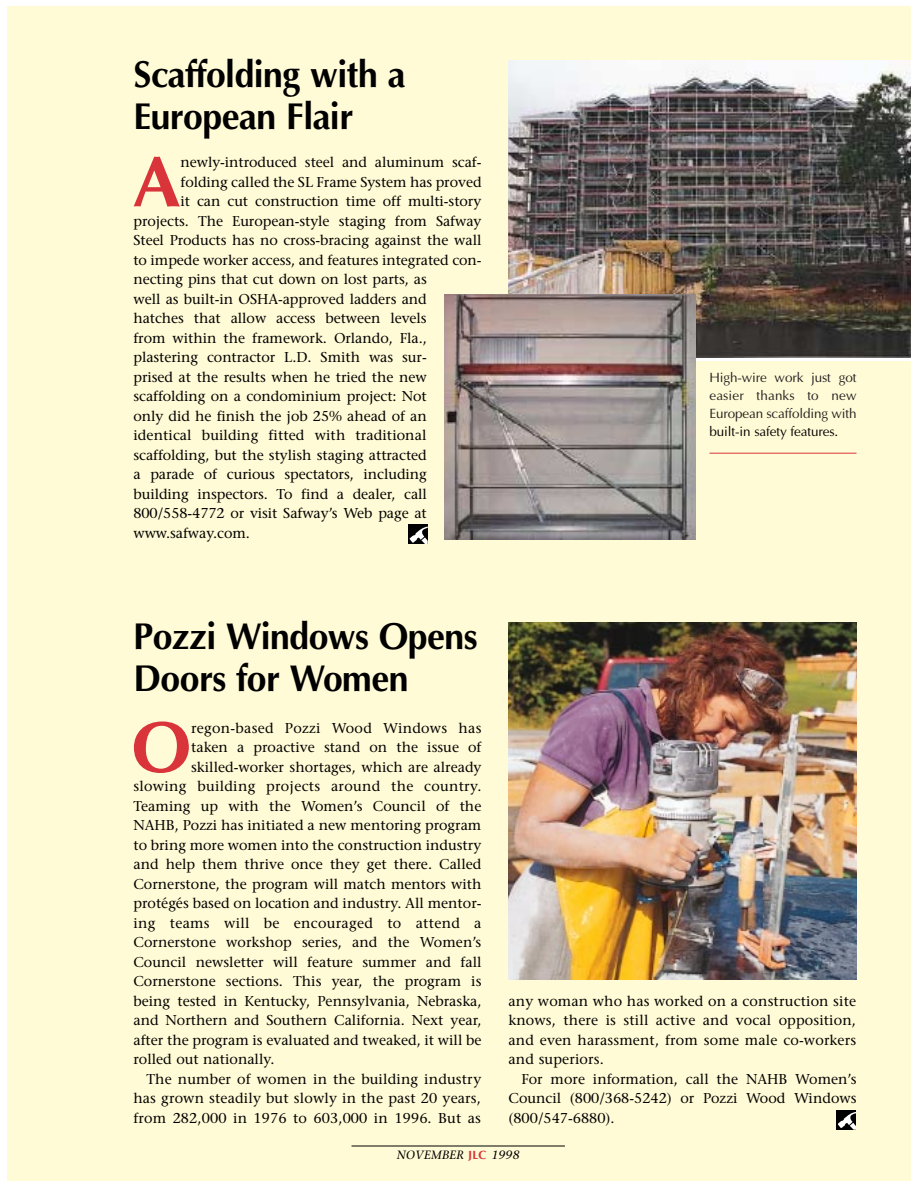
<style>
.page{position:relative;width:918px;height:1188px;background:#fff}
.page>*{position:absolute;margin:0;border:0;box-sizing:border-box;transform-origin:0 0}
.t1{font:700 71.85px "Optima";color:#d8343a}
.t2{font:700 37.5px/42px "Optima";letter-spacing:-.015em;color:#000;scale:.95 1}
.t3{font:14.25px/19.5px "Stone Serif";color:#000;text-align:justify}
.t4{font:14.25px "Stone Serif";letter-spacing:.02em;color:#000}
.t5{font:13.5px/18px "Optima";letter-spacing:-.01em;color:#231f20;text-align:justify}
.t6{font:13.5px "Optima";letter-spacing:-.01em;color:#000}
.t7{font:italic 12px "Stone Serif";letter-spacing:.015em;color:#000}
.s1{font-family:"Optima";font-weight:700;font-style:normal;color:#d8343a}
</style>
<div class="page">
<img style="left:7px;top:6px;width:904px;height:1175px">
<h2 class="t2" style="left:133px;top:57px;width:288px">Scaffolding with a<br>European Flair</h2>
<h1 class="t1" style="left:133px;top:152px;width:49px">A</h1>
<p class="t3" style="left:180px;top:154px;width:303px">newly-introduced steel and aluminum scaf-</p>
<p class="t3" style="left:180px;top:174px;width:303px">folding called the SL Frame System has proved</p>
<p class="t3" style="left:180px;top:193px;width:303px">it can cut construction time off multi-story</p>
<p class="t3" style="left:133px;top:213px;width:350px">projects. The European-style staging from Safway</p>
<p class="t3" style="left:133px;top:232px;width:350px">Steel Products has no cross-bracing against the wall</p>
<p class="t3" style="left:133px;top:252px;width:350px">to impede worker access, and features integrated con-</p>
<p class="t3" style="left:133px;top:271px;width:295px">necting pins that cut down on lost parts, as</p>
<p class="t3" style="left:133px;top:291px;width:295px">well as built-in OSHA-approved ladders and</p>
<p class="t3" style="left:133px;top:310px;width:295px">hatches that allow access between levels</p>
<p class="t3" style="left:133px;top:330px;width:295px">from within the framework. Orlando, Fla.,</p>
<p class="t3" style="left:133px;top:349px;width:295px">plastering contractor L.D. Smith was sur-</p>
<p class="t3" style="left:133px;top:369px;width:295px">prised at the results when he tried the new</p>
<p class="t3" style="left:133px;top:388px;width:295px">scaffolding on a condominium project: Not</p>
<p class="t3" style="left:133px;top:408px;width:295px">only did he finish the job 25% ahead of an</p>
<p class="t3" style="left:133px;top:427px;width:295px">identical building fitted with traditional</p>
<p class="t3" style="left:133px;top:447px;width:295px">scaffolding, but the stylish staging attracted</p>
<p class="t3" style="left:133px;top:466px;width:295px">a parade of curious spectators, including</p>
<p class="t3" style="left:133px;top:486px;width:295px">building inspectors. To find a dealer, call</p>
<p class="t3" style="left:133px;top:505px;width:295px">800/558-4772 or visit Safway’s Web page at</p>
<p class="t3" style="left:133px;top:525px;width:118px">www.safway.com.</p>
<p class="t5" style="left:710px;top:369px;width:149px">High-wire work just got easier thanks to new European scaffolding with</p>
<p class="t6" style="left:710px;top:425px;width:130px">built-in safety features.</p>
<h2 class="t2" style="left:133px;top:618px;width:364px">Pozzi Windows Opens<br>Doors for Women</h2>
<h1 class="t1" style="left:131px;top:718px;width:61px">O</h1>
<p class="t4" style="left:191px;top:722px;width:292px">regon-based Pozzi Wood Windows has</p>
<p class="t3" style="left:191px;top:739px;width:292px">taken a proactive stand on the issue of</p>
<p class="t3" style="left:191px;top:759px;width:292px">skilled-worker shortages, which are already</p>
<p class="t4" style="left:133px;top:781px;width:350px">slowing building projects around the country.</p>
<p class="t3" style="left:133px;top:798px;width:350px">Teaming up with the Women’s Council of the</p>
<p class="t3" style="left:133px;top:817px;width:350px">NAHB, Pozzi has initiated a new mentoring program</p>
<p class="t3" style="left:133px;top:837px;width:350px">to bring more women into the construction industry</p>
<p class="t3" style="left:133px;top:856px;width:350px">and help them thrive once they get there. Called</p>
<p class="t3" style="left:133px;top:876px;width:350px">Cornerstone, the program will match mentors with</p>
<p class="t3" style="left:133px;top:895px;width:350px">protégés based on location and industry. All mentor-</p>
<p class="t4" style="left:133px;top:917px;width:350px">ing teams will be encouraged to attend a</p>
<p class="t3" style="left:133px;top:934px;width:349px">Cornerstone workshop series, and the Women’s</p>
<p class="t3" style="left:133px;top:954px;width:350px">Council newsletter will feature summer and fall</p>
<p class="t3" style="left:133px;top:973px;width:350px">Cornerstone sections. This year, the program is</p>
<p class="t3" style="left:133px;top:993px;width:350px">being tested in Kentucky, Pennsylvania, Nebraska,</p>
<p class="t3" style="left:133px;top:1012px;width:350px">and Northern and Southern California. Next year,</p>
<p class="t3" style="left:133px;top:1032px;width:350px">after the program is evaluated and tweaked, it will be</p>
<p class="t3" style="left:133px;top:1051px;width:142px">rolled out nationally.</p>
<p class="t3" style="left:146px;top:1071px;width:336px">The number of women in the building industry</p>
<p class="t3" style="left:133px;top:1090px;width:349px">has grown steadily but slowly in the past 20 years,</p>
<p class="t3" style="left:133px;top:1110px;width:349px">from 282,000 in 1976 to 603,000 in 1996. But as</p>
<p class="t3" style="left:508px;top:993px;width:349px">any woman who has worked on a construction site knows, there is still active and vocal opposition, and even harassment, from some male co-workers and superiors.</p>
<p class="t3" style="left:508px;top:1071px;width:350px;text-indent:13px">For more information, call the NAHB Women’s Council (800/368-5242) or Pozzi Wood Windows (800/547-6880).</p>
<p class="t7" style="left:397px;top:1150px;width:124px">NOVEMBER <span class="s1">JLC</span> 1998</p>
</div>
